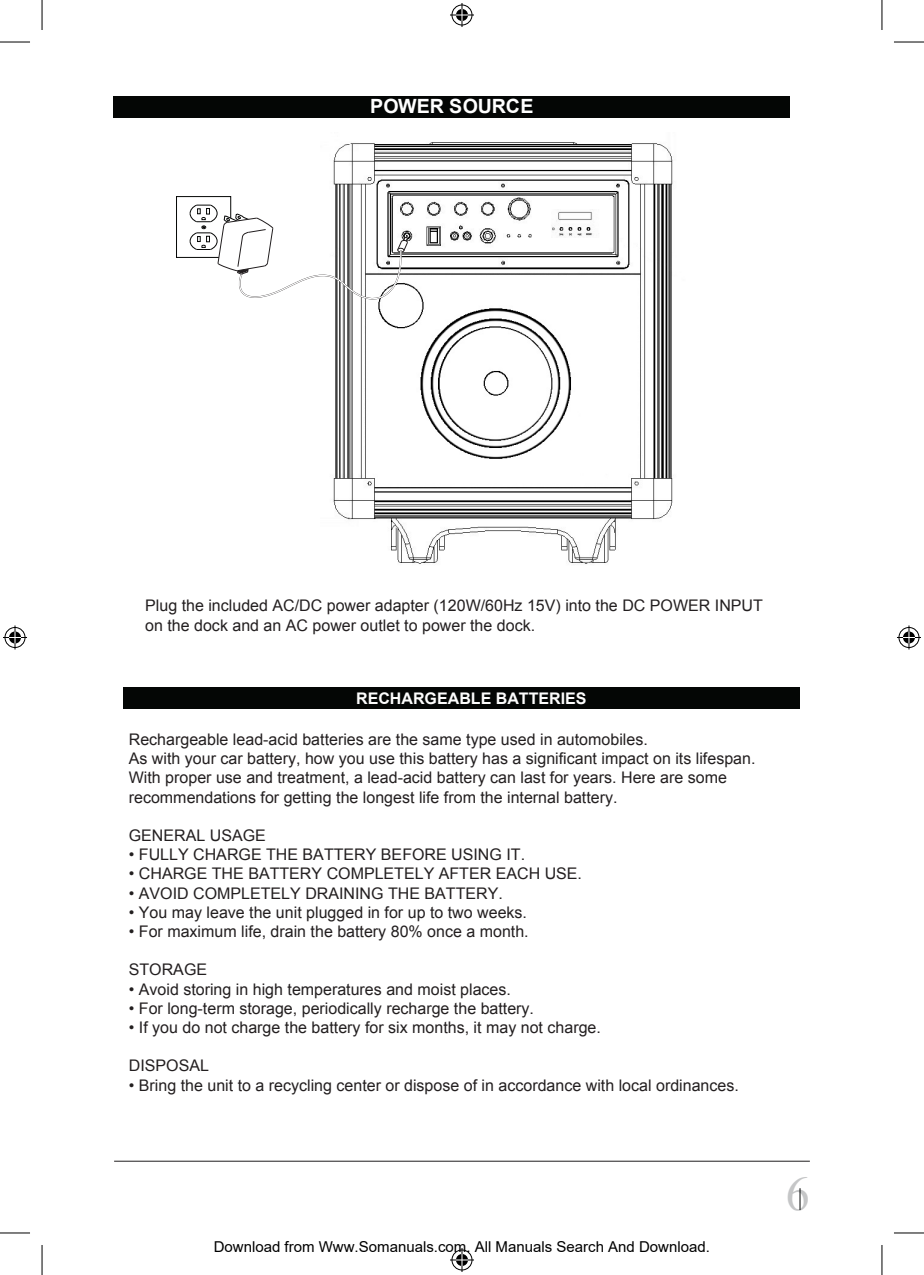
<style>
.page{position:relative;width:924px;height:1275px;background:#fff}
.page>*{position:absolute;margin:0;border:0;box-sizing:border-box;transform-origin:0 0}
.t1{font:48px "Times New Roman";color:#c5c6c7}
.t2{font:700 19.6px "Arial";letter-spacing:-.005em;color:#fff}
.t3{font:16px/19.2px "Arial";color:#231f20}
.t4{font:700 16px "Arial";color:#fdfdfd}
.t5{font:15px "Arial";color:#000}
</style>
<div class="page">
<div style="left:124px;top:687px;width:675px;height:21px;background:#040605"></div>
<hr style="left:114px;top:1160px;width:695px;height:1px;background:#201d1e">
<hr style="left:0;top:42px;width:30px;height:1px;background:#000">
<hr style="left:893px;top:42px;width:30px;height:1px;background:#000">
<hr style="left:0;top:1232px;width:30px;height:1px;background:#000">
<hr style="left:893px;top:1232px;width:30px;height:1px;background:#000">
<hr style="left:42px;top:0;width:1px;height:30px;background:#000">
<hr style="left:42px;top:1245px;width:1px;height:30px;background:#000">
<hr style="left:881px;top:0;width:1px;height:30px;background:#000">
<hr style="left:881px;top:1245px;width:1px;height:30px;background:#000">
<svg style="left:450px;top:3px;width:24px;height:24px"></svg>
<svg style="left:450px;top:1248px;width:24px;height:24px"></svg>
<svg style="left:3px;top:625px;width:24px;height:24px"></svg>
<svg style="left:897px;top:625px;width:23px;height:24px"></svg>
<div style="left:114px;top:96px;width:675px;height:22px;background:#040605"></div>
<img style="left:333px;top:142px;width:340px;height:422px">
<div style="left:176px;top:196px;width:55px;height:61px;background:#fff;border:1px solid #050605"></div>
<svg style="left:190px;top:205px;width:217px;height:100px"></svg>
<p class="t2" style="left:370px;top:93px;width:165px">POWER SOURCE</p>
<p class="t3" style="left:145px;top:596px;width:619px">Plug the included AC/DC power adapter (120W/60Hz 15V) into the DC POWER INPUT on the dock and an AC power outlet to power the dock.</p>
<p class="t4" style="left:356px;top:687px;width:232px">RECHARGEABLE BATTERIES</p>
<p class="t3" style="left:129px;top:730px;width:628px">Rechargeable lead-acid batteries are the same type used in automobiles.<br>As with your car battery, how you use this battery has a significant impact on its lifespan.<br>With proper use and treatment, a lead-acid battery can last for years. Here are some recommendations for getting the longest life from the internal battery.</p>
<p class="t3" style="left:129px;top:826px;width:138px">GENERAL USAGE</p>
<p class="t3" style="left:129px;top:845px;width:397px">• FULLY CHARGE THE BATTERY BEFORE USING IT.</p>
<p class="t3" style="left:129px;top:864px;width:454px">• CHARGE THE BATTERY COMPLETELY AFTER EACH USE.</p>
<p class="t3" style="left:129px;top:883px;width:375px">• AVOID COMPLETELY DRAINING THE BATTERY.</p>
<p class="t3" style="left:129px;top:902px;width:399px">• You may leave the unit plugged in for up to two weeks.</p>
<p class="t3" style="left:129px;top:922px;width:401px">• For maximum life, drain the battery 80% once a month.</p>
<p class="t3" style="left:129px;top:960px;width:80px">STORAGE</p>
<p class="t3" style="left:129px;top:979px;width:383px">• Avoid storing in high temperatures and moist places.</p>
<p class="t3" style="left:129px;top:998px;width:406px">• For long-term storage, periodically recharge the battery.</p>
<p class="t3" style="left:129px;top:1018px;width:473px">• If you do not charge the battery for six months, it may not charge.</p>
<p class="t3" style="left:129px;top:1056px;width:82px">DISPOSAL</p>
<p class="t3" style="left:129px;top:1075px;width:611px">• Bring the unit to a recycling center or dispose of in accordance with local ordinances.</p>
<p class="t5" style="left:214px;top:1238px;width:497px">Download from Www.Somanuals.com. All Manuals Search And Download.</p>
<h1 class="t1" style="left:785px;top:1161px;width:25px">6</h1>
</div>
